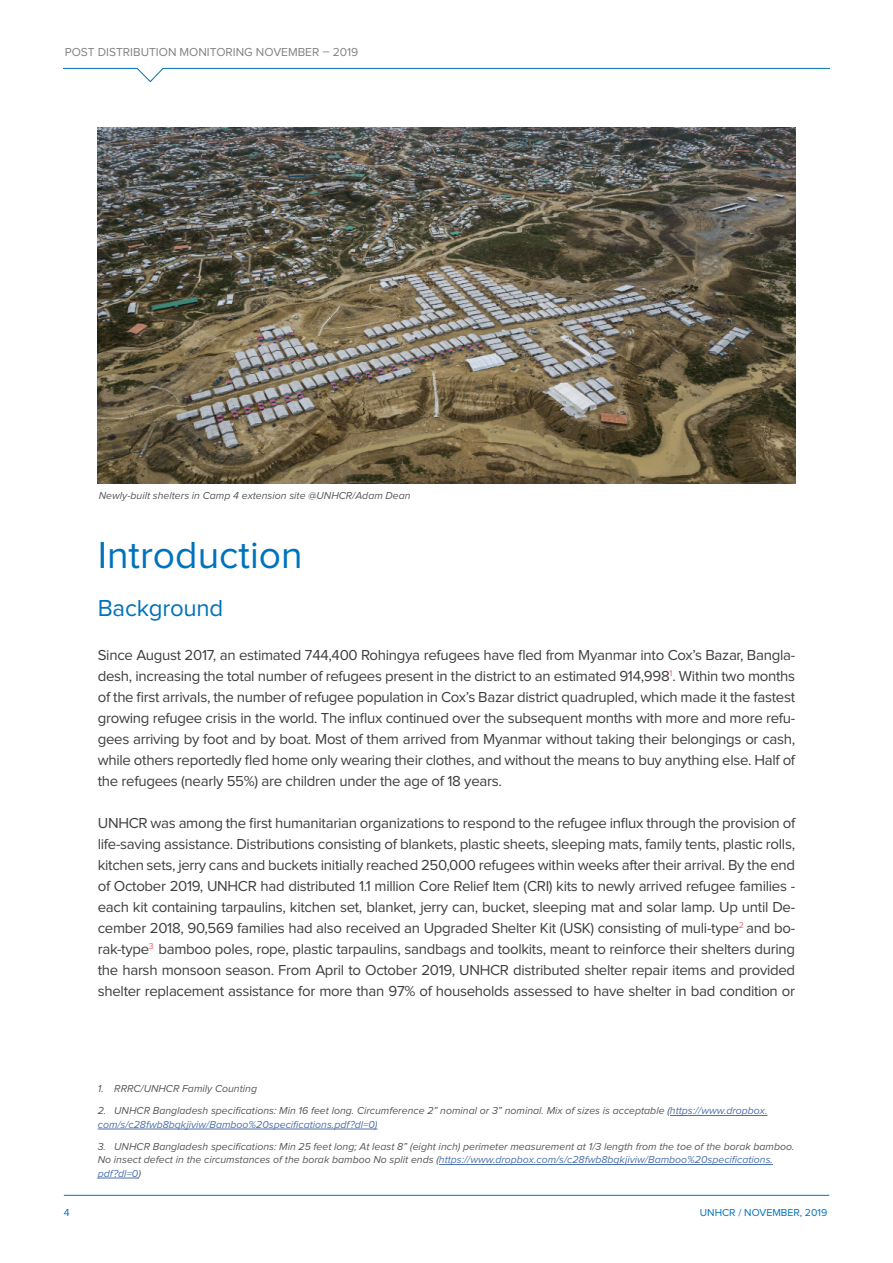
<style>
.page{position:relative;width:893px;height:1263px;background:#fff}
.page>*{position:absolute;margin:0;border:0;box-sizing:border-box;transform-origin:0 0}
.GENERIC_REPORT_-_tit{font:39px "Proxima Nova";color:#0072bc}
.GENERIC_REPORT_-_tit-2{font:24px "Proxima Nova";letter-spacing:-.01em;color:#0072bc}
.GENERIC_REPORT_-_mai{font:15px/21px "Proxima Nova";letter-spacing:-.02em;color:#3e3e3f;text-align:justify}
.t1{font:12px "Proxima Nova";color:#808285}
.GENERIC_REPORT_-_foo{font:italic 10.5px/13.5px "Proxima Nova";color:#57585a}
.t2{font:10.5px "Proxima Nova";color:#0072bc}
.s1{color:#4d72ac}
</style>
<div class="page">
<svg style="left:64px;top:68px;width:765px;height:15px"></svg>
<hr style="left:64px;top:1195px;width:765px;height:1px;background:#0072bc">
<img style="left:98px;top:127px;width:697px;height:356px">
<hr style="left:670px;top:1115px;width:97px;height:1px;background:#4d72ac">
<hr style="left:98px;top:1129px;width:280px;height:1px;background:#4d72ac">
<hr style="left:439px;top:1164px;width:334px;height:1px;background:#4d72ac">
<hr style="left:98px;top:1178px;width:40px;height:1px;background:#4d72ac">
<p class="t1" style="left:65px;top:47px;width:295px">POST DISTRIBUTION MONITORING NOVEMBER – 2019</p>
<p class="GENERIC_REPORT_-_foo" style="left:99px;top:489px;width:313px">Newly-built shelters in Camp 4 extension site @UNHCR/Adam Dean</p>
<p class="GENERIC_REPORT_-_tit" style="left:98px;top:537px;width:206px">Introduction</p>
<p class="GENERIC_REPORT_-_tit-2" style="left:98px;top:597px;width:127px">Background</p>
<p class="GENERIC_REPORT_-_mai" style="left:98px;top:645px;width:699px">Since August 2017, an estimated 744,400 Rohingya refugees have fled from Myanmar into Cox’s Bazar, Bangla&shy;desh, increasing the total number of refugees present in the district to an estimated 914,998<sup>1</sup>. Within two months of the first arrivals, the number of refugee population in Cox’s Bazar district quadrupled, which made it the fastest growing refugee crisis in the world. The influx continued over the subsequent months with more and more refu&shy;gees arriving by foot and by boat. Most of them arrived from Myanmar without taking their belongings or cash, while others reportedly fled home only wearing their clothes, and without the means to buy anything else. Half of the refugees (nearly 55%) are children under the age of 18 years.</p>
<p class="GENERIC_REPORT_-_mai" style="left:98px;top:813px;width:699px">UNHCR was among the first humanitarian organizations to respond to the refugee influx through the provision of life-saving assistance. Distributions consisting of blankets, plastic sheets, sleeping mats, family tents, plastic rolls, kitchen sets, jerry cans and buckets initially reached 250,000 refugees within weeks after their arrival. By the end of October 2019, UNHCR had distributed 1.1 million Core Relief Item (CRI) kits to newly arrived refugee families - each kit containing tarpaulins, kitchen set, blanket, jerry can, bucket, sleeping mat and solar lamp. Up until De&shy;cember 2018, 90,569 families had also received an Upgraded Shelter Kit (USK) consisting of muli-type<sup>2</sup> and bo&shy;rak-type<sup>3</sup> bamboo poles, rope, plastic tarpaulins, sandbags and toolkits, meant to reinforce their shelters during the harsh monsoon season. From April to October 2019, UNHCR distributed shelter repair items and provided shelter replacement assistance for more than 97% of households assessed to have shelter in bad condition or</p>
<p class="GENERIC_REPORT_-_foo" style="left:98px;top:1082px;width:161px">1. RRRC/UNHCR Family Counting</p>
<p class="GENERIC_REPORT_-_foo" style="left:98px;top:1104px;width:671px">2. UNHCR Bangladesh specifications: Min 16 feet long. Circumference 2” nominal or 3” nominal. Mix of sizes is acceptable (<span class="s1">https://www.dropbox. com/s/c28fwb8bqkjiviw/Bamboo%20specifications.pdf?dl=0)</span></p>
<p class="GENERIC_REPORT_-_foo" style="left:98px;top:1140px;width:698px">3. UNHCR Bangladesh specifications: Min 25 feet long; At least 8” (eight inch) perimeter measurement at 1/3 length from the toe of the borak bamboo.<br>No insect defect in the circumstances of the borak bamboo No split ends (<span class="s1">https://www.dropbox.com/s/c28fwb8bqkjiviw/Bamboo%20specifications. pdf?dl=0</span>)</p>
<p class="t2" style="left:64px;top:1208px;width:7px">4</p>
<p class="t2" style="left:700px;top:1208px;width:129px">UNHCR / NOVEMBER, 2019</p>
</div>
